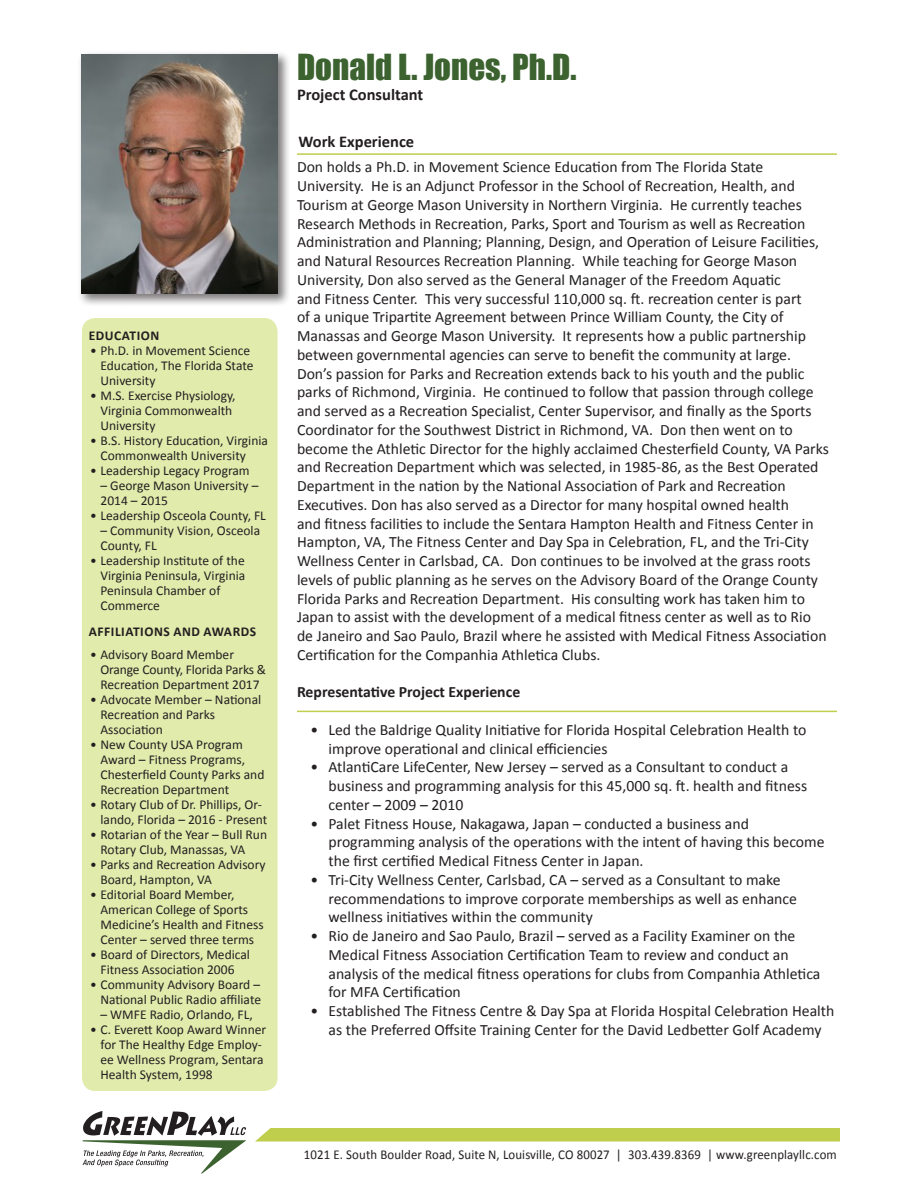
<style>
.page{position:relative;width:918px;height:1188px;background:#fff}
.page>*{position:absolute;margin:0;border:0;box-sizing:border-box;transform-origin:0 0}
.t1{font:33px "Impact";color:#3c632f}
.t2{font:700 16.5px "Calibri";color:#231f20}
.t3{font:15.75px/18.8px "Calibri";color:#231f20}
.t4{font:700 15.75px "Calibri";color:#231f20}
.t5{font:13.5px/15px "Calibri";color:#231f20}
.t6{font:13.5px "Calibri";color:#231f20;scale:.95 1}
.t7{font:700 13.5px "Calibri";letter-spacing:.04em;color:#231f20}
</style>
<div class="page">
<svg style="left:255px;top:1128px;width:585px;height:14px;background:#c2d055"></svg>
<svg style="left:82px;top:1111px;width:164px;height:63px"></svg>
<div style="left:78px;top:51px;width:213px;height:256px;background:#231f20;opacity:.6"></div>
<img style="left:81px;top:54px;width:197px;height:240px">
<div style="left:82px;top:318px;width:196px;height:773px;background:#e1ebac;border-radius:14px"></div>
<hr style="left:297px;top:153px;width:540px;height:2px;background:#bfce4d">
<hr style="left:297px;top:711px;width:540px;height:1px;background:#bfce4d">
<p class="t7" style="left:89px;top:327px;width:72px">EDUCATION</p>
<p class="t5" style="left:100px;top:342px;width:154px;text-indent:-10px">• Ph.D. in Movement Science<br>Education, The Florida State<br>University</p>
<p class="t5" style="left:100px;top:387px;width:137px;text-indent:-10px">• M.S. Exercise Physiology,<br>Virginia Commonwealth<br>University</p>
<p class="t5" style="left:100px;top:432px;width:169px;text-indent:-10px">• B.S. History Education, Virginia<br>Commonwealth University</p>
<p class="t5" style="left:90px;top:462px;width:161px">• Leadership Legacy Program</p>
<p class="t5" style="left:100px;top:477px;width:160px">– George Mason University –<br>2014 – 2015</p>
<p class="t5" style="left:90px;top:507px;width:177px">• Leadership Osceola County, FL</p>
<p class="t5" style="left:100px;top:522px;width:161px">– Community Vision, Osceola<br>County, FL</p>
<p class="t5" style="left:100px;top:552px;width:146px;text-indent:-10px">• Leadership Institute of the<br>Virginia Peninsula, Virginia<br>Peninsula Chamber of<br>Commerce</p>
<p class="t7" style="left:89px;top:623px;width:169px">AFFILIATIONS AND AWARDS</p>
<p class="t5" style="left:100px;top:646px;width:167px;text-indent:-10px">• Advisory Board Member<br>Orange County, Florida Parks &amp;<br>Recreation Department 2017</p>
<p class="t5" style="left:100px;top:691px;width:162px;text-indent:-10px">• Advocate Member – National<br>Recreation and Parks<br>Association</p>
<p class="t5" style="left:100px;top:736px;width:165px;text-indent:-10px">• New County USA Program<br>Award – Fitness Programs,<br>Chesterfield County Parks and<br>Recreation Department</p>
<p class="t5" style="left:100px;top:796px;width:168px;text-indent:-10px">• Rotary Club of Dr. Phillips, Or&shy;lando, Florida – 2016 - Present</p>
<p class="t5" style="left:100px;top:826px;width:168px;text-indent:-10px">• Rotarian of the Year – Bull Run<br>Rotary Club, Manassas, VA</p>
<p class="t5" style="left:100px;top:856px;width:167px;text-indent:-10px">• Parks and Recreation Advisory<br>Board, Hampton, VA</p>
<p class="t5" style="left:100px;top:886px;width:165px;text-indent:-10px">• Editorial Board Member,<br>American College of Sports<br>Medicine’s Health and Fitness<br>Center – served three terms</p>
<p class="t5" style="left:90px;top:946px;width:162px;text-align:center">• Board of Directors, Medical<br>Fitness Association 2006</p>
<p class="t5" style="left:90px;top:976px;width:173px;text-align:right">• Community Advisory Board –<br>National Public Radio affiliate</p>
<p class="t5" style="left:100px;top:1006px;width:154px">– WMFE Radio, Orlando, FL,</p>
<p class="t5" style="left:100px;top:1021px;width:167px;text-indent:-10px">• C. Everett Koop Award Winner for The Healthy Edge Employ&shy;ee Wellness Program, Sentara<br>Health System, 1998</p>
<p class="t1" style="left:297px;top:42px;width:281px">Donald L. Jones, Ph.D.</p>
<p class="t2" style="left:297px;top:84px;width:128px">Project Consultant</p>
<p class="t2" style="left:298px;top:131px;width:117px">Work Experience</p>
<p class="t3" style="left:297px;top:157px;width:533px">Don holds a Ph.D. in Movement Science Education from The Florida State University. He is an Adjunct Professor in the School of Recreation, Health, and Tourism at George Mason University in Northern Virginia. He currently teaches Research Methods in Recreation, Parks, Sport and Tourism as well as Recreation Administration and Planning; Planning, Design, and Operation of Leisure Facilities, and Natural Resources Recreation Planning. While teaching for George Mason University, Don also served as the General Manager of the Freedom Aquatic<br>and Fitness Center. This very successful 110,000 sq. ft. recreation center is part<br>of a unique Tripartite Agreement between Prince William County, the City of Manassas and George Mason University. It represents how a public partnership between governmental agencies can serve to benefit the community at large.<br>Don’s passion for Parks and Recreation extends back to his youth and the public parks of Richmond, Virginia. He continued to follow that passion through college and served as a Recreation Specialist, Center Supervisor, and finally as the Sports Coordinator for the Southwest District in Richmond, VA. Don then went on to become the Athletic Director for the highly acclaimed Chesterfield County, VA Parks and Recreation Department which was selected, in 1985-86, as the Best Operated Department in the nation by the National Association of Park and Recreation Executives. Don has also served as a Director for many hospital owned health<br>and fitness facilities to include the Sentara Hampton Health and Fitness Center in Hampton, VA, The Fitness Center and Day Spa in Celebration, FL, and the Tri-City Wellness Center in Carlsbad, CA. Don continues to be involved at the grass roots levels of public planning as he serves on the Advisory Board of the Orange County Florida Parks and Recreation Department. His consulting work has taken him to Japan to assist with the development of a medical fitness center as well as to Rio de Janeiro and Sao Paulo, Brazil where he assisted with Medical Fitness Association Certification for the Companhia Athletica Clubs.</p>
<p class="t4" style="left:297px;top:682px;width:225px">Representative Project Experience</p>
<p class="t3" style="left:328px;top:719px;width:480px;text-indent:-18px">• Led the Baldrige Quality Initiative for Florida Hospital Celebration Health to improve operational and clinical efficiencies</p>
<p class="t3" style="left:328px;top:757px;width:480px;text-indent:-18px">• AtlantiCare LifeCenter, New Jersey – served as a Consultant to conduct a business and programming analysis for this 45,000 sq. ft. health and fitness center – 2009 – 2010</p>
<p class="t3" style="left:328px;top:813px;width:498px;text-indent:-18px">• Palet Fitness House, Nakagawa, Japan – conducted a business and programming analysis of the operations with the intent of having this become the first certified Medical Fitness Center in Japan.</p>
<p class="t3" style="left:328px;top:869px;width:470px;text-indent:-18px">• Tri-City Wellness Center, Carlsbad, CA – served as a Consultant to make recommendations to improve corporate memberships as well as enhance wellness initiatives within the community</p>
<p class="t3" style="left:328px;top:926px;width:493px;text-indent:-18px">• Rio de Janeiro and Sao Paulo, Brazil – served as a Facility Examiner on the Medical Fitness Association Certification Team to review and conduct an analysis of the medical fitness operations for clubs from Companhia Athletica for MFA Certification</p>
<p class="t3" style="left:310px;top:1001px;width:525px;text-align:center">• Established The Fitness Centre &amp; Day Spa at Florida Hospital Celebration Health as the Preferred Offsite Training Center for the David Ledbetter Golf Academy</p>
<p class="t6" style="left:304px;top:1147px;width:562px">1021 E. South Boulder Road, Suite N, Louisville, CO 80027 | 303.439.8369 | www.greenplayllc.com</p>
</div>
